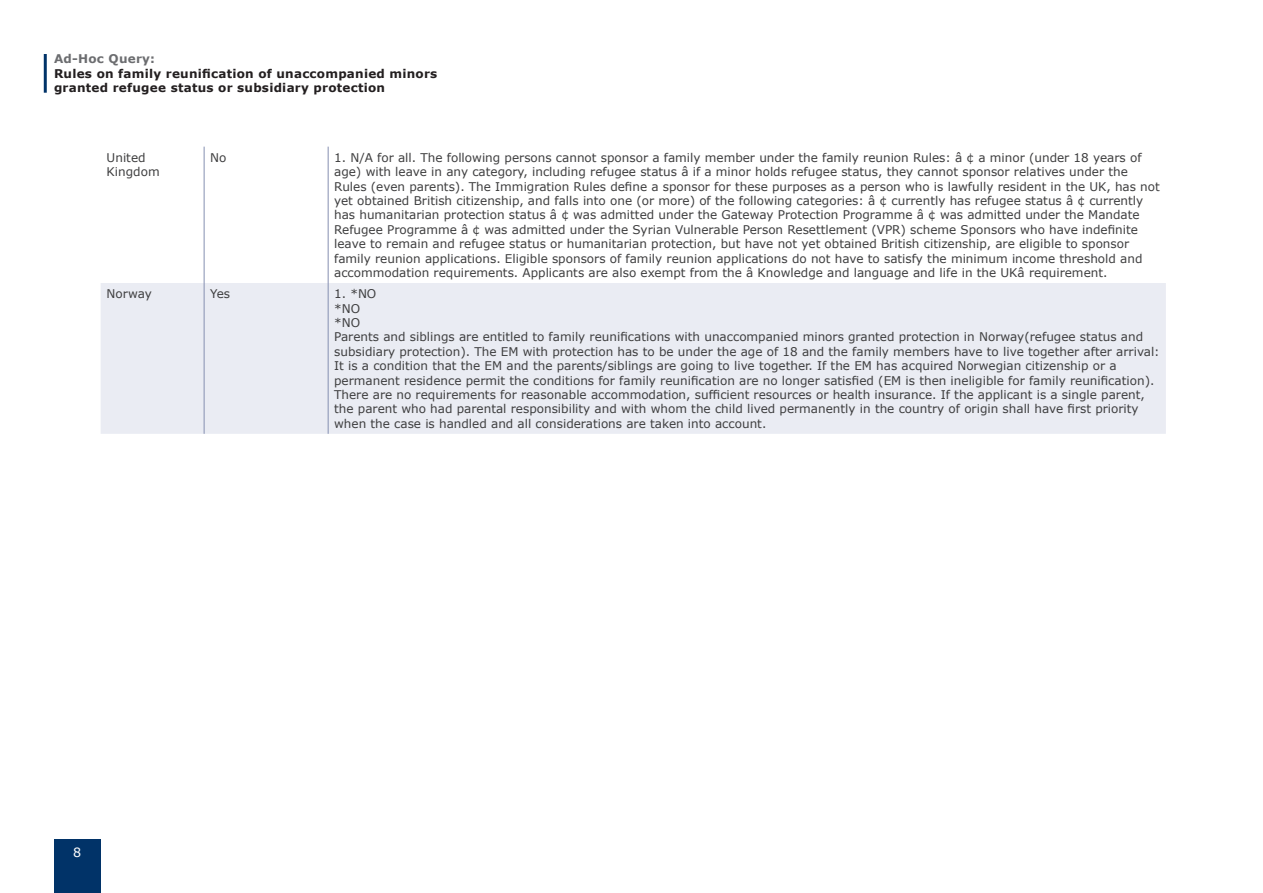
<style>
.page{position:relative;width:1263px;height:893px;background:#fff}
.page>*{position:absolute;margin:0;border:0;box-sizing:border-box;transform-origin:0 0}
.t1{font:12.75px "Verdana";color:#fff}
.Tabeller_innehåll{font:12px/14.4px "Verdana";color:#3e3e3f}
.t2{font:700 12px/14.4px "Verdana";letter-spacing:.02em;color:#231f20}
.t3{font:700 12px "Verdana";letter-spacing:.02em;color:#6c6d70}
</style>
<div class="page">
<div style="left:54px;top:839px;width:47px;height:54px;background:#013368"></div>
<hr style="left:44px;top:54px;width:3px;height:39px;background:#013368">
<div style="left:101px;top:283px;width:1065px;height:151px;background:#eaecf3"></div>
<hr style="left:204px;top:147px;width:1px;height:136px;background:#858fb1">
<hr style="left:328px;top:147px;width:1px;height:136px;background:#858fb1">
<hr style="left:204px;top:283px;width:1px;height:151px;background:#858fb1">
<hr style="left:328px;top:283px;width:1px;height:151px;background:#858fb1">
<p class="t3" style="left:54px;top:50px;width:103px">Ad-Hoc Query:</p>
<p class="t2" style="left:54px;top:66px;width:385px">Rules on family reunification of unaccompanied minors granted refugee status or subsidiary protection</p>
<p class="Tabeller_innehåll" style="left:107px;top:150px;width:55px">United<br>Kingdom</p>
<p class="Tabeller_innehåll" style="left:210px;top:150px;width:18px">No</p>
<p class="Tabeller_innehåll" style="left:334px;top:150px;width:827px">1. N/A for all. The following persons cannot sponsor a family member under the family reunion Rules: â ¢ a minor (under 18 years of age) with leave in any category, including refugee status â if a minor holds refugee status, they cannot sponsor relatives under the Rules (even parents). The Immigration Rules define a sponsor for these purposes as a person who is lawfully resident in the UK, has not yet obtained British citizenship, and falls into one (or more) of the following categories: â ¢ currently has refugee status â ¢ currently has humanitarian protection status â ¢ was admitted under the Gateway Protection Programme â ¢ was admitted under the Mandate Refugee Programme â ¢ was admitted under the Syrian Vulnerable Person Resettlement (VPR) scheme Sponsors who have indefinite leave to remain and refugee status or humanitarian protection, but have not yet obtained British citizenship, are eligible to sponsor family reunion applications. Eligible sponsors of family reunion applications do not have to satisfy the minimum income threshold and accommodation requirements. Applicants are also exempt from the â Knowledge and language and life in the UKâ requirement.</p>
<p class="Tabeller_innehåll" style="left:107px;top:286px;width:47px">Norway</p>
<p class="Tabeller_innehåll" style="left:210px;top:286px;width:22px">Yes</p>
<p class="Tabeller_innehåll" style="left:334px;top:286px;width:44px">1. *NO</p>
<p class="Tabeller_innehåll" style="left:334px;top:301px;width:28px">*NO</p>
<p class="Tabeller_innehåll" style="left:334px;top:315px;width:28px">*NO</p>
<p class="Tabeller_innehåll" style="left:334px;top:330px;width:827px">Parents and siblings are entitled to family reunifications with unaccompanied minors granted protection in Norway(refugee status and subsidiary protection). The EM with protection has to be under the age of 18 and the family members have to live together after arrival:<br>It is a condition that the EM and the parents/siblings are going to live together. If the EM has acquired Norwegian citizenship or a permanent residence permit the conditions for family reunification are no longer satisfied (EM is then ineligible for family reunification).<br>There are no requirements for reasonable accommodation, sufficient resources or health insurance. If the applicant is a single parent, the parent who had parental responsibility and with whom the child lived permanently in the country of origin shall have first priority when the case is handled and all considerations are taken into account.</p>
<p class="t1" style="left:73px;top:844px;width:10px">8</p>
</div>
